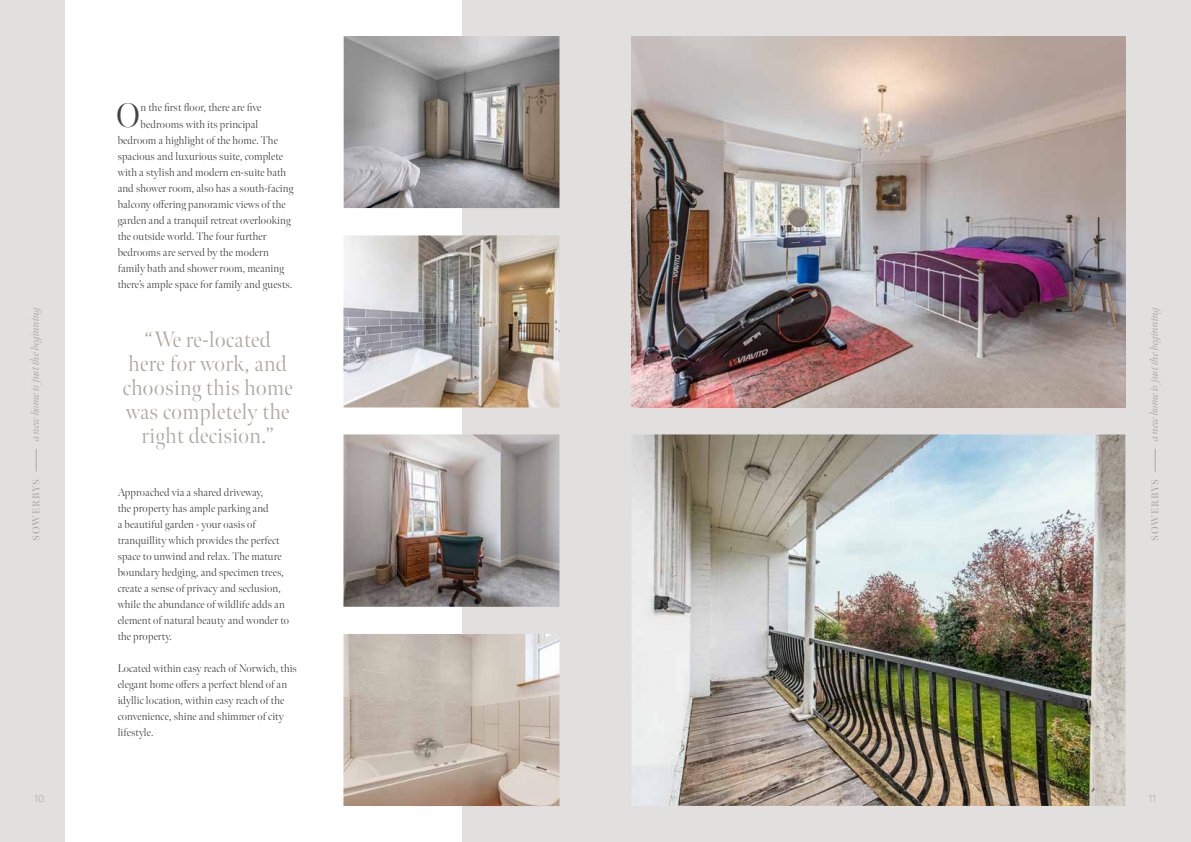
<style>
.page{position:relative;width:1191px;height:842px;background:#fff}
.page>*{position:absolute;margin:0;border:0;box-sizing:border-box;transform-origin:0 0}
.t1{font:300 34px "Meno Banner";color:#434141}
.t2{font:300 22px/24px "Meno Banner";letter-spacing:.02em;color:#ada8a0;text-align:center}
.t3{font:300 11px/16px "Meno Banner";letter-spacing:.01em;color:#434141}
.t4{font:italic 11px "Meno Banner";letter-spacing:-.01em;color:#ada8a0}
.t5{font:600 10px "Meno Banner";letter-spacing:.08em;color:#ada8a0}
.t6{font:300 10px "Quasimoda";color:#ada8a0}
</style>
<div class="page">
<div style="left:0;top:0;width:595px;height:842px;background:#e2e0df"></div>
<div style="left:595px;top:0;width:596px;height:842px;background:#e2e0df"></div>
<svg style="left:36px;top:449px;width:1px;height:22px"></svg>
<svg style="left:1155px;top:449px;width:1px;height:22px"></svg>
<div style="left:65px;top:0;width:396px;height:842px;background:#fff"></div>
<img style="left:631px;top:36px;width:494px;height:372px">
<img style="left:632px;top:434px;width:493px;height:372px">
<img style="left:343px;top:235px;width:216px;height:172px">
<img style="left:343px;top:434px;width:216px;height:173px">
<img style="left:343px;top:634px;width:216px;height:172px">
<img style="left:344px;top:36px;width:215px;height:172px">
<h1 class="t1" style="left:116px;top:95px;width:25px">O</h1>
<p class="t3" style="left:140px;top:100px;width:122px">n the first floor, there are five</p>
<p class="t3" style="left:140px;top:116px;width:119px">bedrooms with its principal</p>
<p class="t3" style="left:118px;top:132px;width:162px">bedroom a highlight of the home. The</p>
<p class="t3" style="left:118px;top:148px;width:167px">spacious and luxurious suite, complete</p>
<p class="t3" style="left:118px;top:164px;width:170px">with a stylish and modern en-suite bath</p>
<p class="t3" style="left:118px;top:180px;width:177px">and shower room, also has a south-facing</p>
<p class="t3" style="left:118px;top:196px;width:169px">balcony offering panoramic views of the</p>
<p class="t3" style="left:118px;top:212px;width:174px">garden and a tranquil retreat overlooking</p>
<p class="t3" style="left:118px;top:228px;width:150px">the outside world. The four further</p>
<p class="t3" style="left:118px;top:244px;width:153px">bedrooms are served by the modern</p>
<p class="t3" style="left:118px;top:260px;width:168px">family bath and shower room, meaning</p>
<p class="t3" style="left:118px;top:276px;width:176px">there’s ample space for family and guests.</p>
<p class="t4" style="left:29px;top:441px;width:138px;rotate:-90deg">a new home is just the beginning</p>
<p class="t4" style="left:1147px;top:441px;width:138px;rotate:-90deg">a new home is just the beginning</p>
<h2 class="t2" style="left:123px;top:328px;width:171px">“We re-located<br>here for work, and choosing this home was completely the right decision.”</h2>
<p class="t5" style="left:30px;top:541px;width:63px;rotate:-90deg">SOWERBYS</p>
<p class="t5" style="left:1149px;top:541px;width:63px;rotate:-90deg">SOWERBYS</p>
<p class="t3" style="left:118px;top:484px;width:173px">Approached via a shared driveway,<br>the property has ample parking and<br>a beautiful garden - your oasis of tranquillity which provides the perfect space to unwind and relax. The mature boundary hedging, and specimen trees, create a sense of privacy and seclusion, while the abundance of wildlife adds an element of natural beauty and wonder to the property.</p>
<p class="t3" style="left:118px;top:660px;width:181px">Located within easy reach of Norwich, this elegant home offers a perfect blend of an idyllic location, within easy reach of the convenience, shine and shimmer of city lifestyle.</p>
<p class="t6" style="left:35px;top:791px;width:11px">10</p>
<p class="t6" style="left:1148px;top:791px;width:9px">11</p>
</div>
